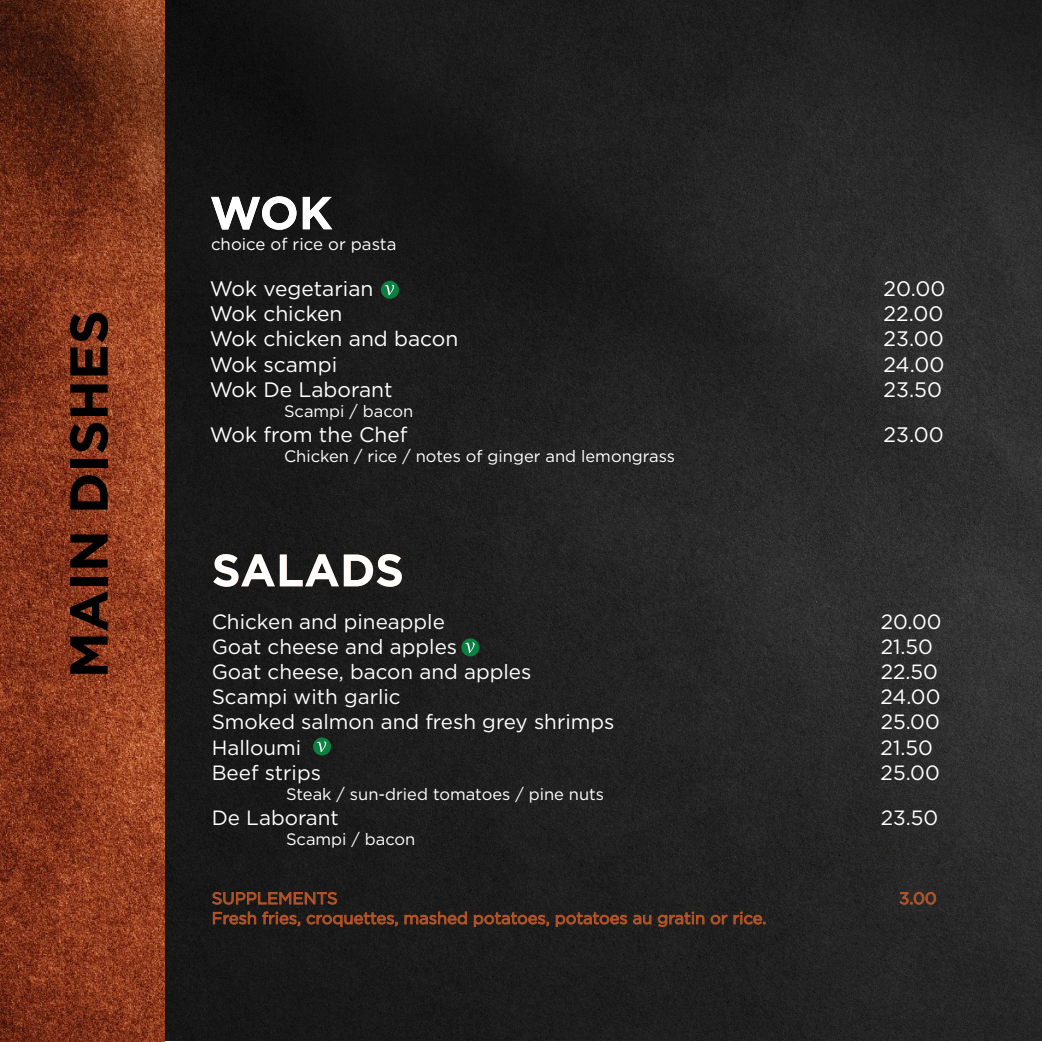
<style>
.page{position:relative;width:1042px;height:1042px;background:#fff}
.page>*{position:absolute;margin:0;border:0;box-sizing:border-box;transform-origin:0 0}
.t1{font:700 53.2px "Gotham";color:#000}
.t2{font:21px "Gotham";color:#fff}
.t3{font:20.65px "Gotham";color:#fff}
.t4{font:16.8px "Gotham";color:#fff}
.t5{font:16.45px "Gotham";color:#fff}
.t6{font:16.45px "Gotham";color:#b45427}
</style>
<div class="page">
<img style="left:164px;top:0;width:878px;height:1040px">
<img style="left:0;top:0;width:164px;height:1042px">
<svg style="left:211px;top:196px;width:85px;height:34px"></svg>
<svg style="left:303px;top:197px;width:29px;height:32px"></svg>
<svg style="left:212px;top:892px;width:125px;height:12px"></svg>
<svg style="left:899px;top:892px;width:37px;height:13px"></svg>
<svg style="left:213px;top:911px;width:43px;height:13px"></svg>
<svg style="left:262px;top:911px;width:38px;height:15px"></svg>
<svg style="left:307px;top:912px;width:91px;height:15px"></svg>
<svg style="left:404px;top:911px;width:63px;height:13px"></svg>
<svg style="left:474px;top:912px;width:75px;height:15px"></svg>
<svg style="left:556px;top:912px;width:71px;height:15px"></svg>
<svg style="left:633px;top:915px;width:18px;height:9px"></svg>
<svg style="left:658px;top:912px;width:46px;height:15px"></svg>
<svg style="left:711px;top:915px;width:16px;height:9px"></svg>
<svg style="left:733px;top:912px;width:32px;height:12px"></svg>
<svg style="left:213px;top:554px;width:189px;height:33px"></svg>
<div style="left:381px;top:281px;width:18px;height:18px;background:#0b8040;border-radius:50%"></div>
<svg style="left:385px;top:285px;width:9px;height:10px"></svg>
<div style="left:313px;top:737px;width:18px;height:18px;background:#0b8040;border-radius:50%"></div>
<svg style="left:317px;top:741px;width:9px;height:11px"></svg>
<div style="left:461px;top:638px;width:18px;height:18px;background:#0b8040;border-radius:50%"></div>
<svg style="left:465px;top:642px;width:10px;height:11px"></svg>
<h1 class="t1" style="left:54px;top:678px;width:369px;rotate:-90deg">MAIN DISHES</h1>
<p class="t4" style="left:211px;top:233px;width:187px">choice of rice or pasta</p>
<p class="t2" style="left:210px;top:275px;width:165px">Wok vegetarian</p>
<p class="t2" style="left:883px;top:275px;width:63px">20.00</p>
<p class="t2" style="left:210px;top:300px;width:134px">Wok chicken</p>
<p class="t2" style="left:883px;top:300px;width:61px">22.00</p>
<p class="t2" style="left:210px;top:325px;width:250px">Wok chicken and bacon</p>
<p class="t2" style="left:883px;top:325px;width:62px">23.00</p>
<p class="t2" style="left:210px;top:351px;width:129px">Wok scampi</p>
<p class="t2" style="left:883px;top:351px;width:62px">24.00</p>
<p class="t2" style="left:210px;top:376px;width:184px">Wok De Laborant</p>
<p class="t2" style="left:883px;top:376px;width:60px">23.50</p>
<p class="t5" style="left:284px;top:400px;width:131px">Scampi / bacon</p>
<p class="t2" style="left:210px;top:421px;width:199px">Wok from the Chef</p>
<p class="t2" style="left:883px;top:421px;width:62px">23.00</p>
<p class="t5" style="left:284px;top:445px;width:392px">Chicken / rice / notes of ginger and lemongrass</p>
<p class="t3" style="left:212px;top:608px;width:235px">Chicken and pineapple</p>
<p class="t3" style="left:880px;top:608px;width:62px">20.00</p>
<p class="t3" style="left:212px;top:633px;width:247px">Goat cheese and apples</p>
<p class="t3" style="left:880px;top:633px;width:54px">21.50</p>
<p class="t3" style="left:212px;top:658px;width:321px">Goat cheese, bacon and apples</p>
<p class="t3" style="left:880px;top:658px;width:59px">22.50</p>
<p class="t3" style="left:212px;top:684px;width:191px">Scampi with garlic</p>
<p class="t3" style="left:880px;top:684px;width:61px">24.00</p>
<p class="t3" style="left:212px;top:709px;width:404px">Smoked salmon and fresh grey shrimps</p>
<p class="t3" style="left:880px;top:709px;width:61px">25.00</p>
<p class="t3" style="left:212px;top:734px;width:91px">Halloumi</p>
<p class="t3" style="left:880px;top:734px;width:54px">21.50</p>
<p class="t3" style="left:212px;top:759px;width:111px">Beef strips</p>
<p class="t3" style="left:880px;top:759px;width:61px">25.00</p>
<p class="t5" style="left:286px;top:783px;width:320px">Steak / sun-dried tomatoes / pine nuts</p>
<p class="t3" style="left:212px;top:804px;width:129px">De Laborant</p>
<p class="t3" style="left:880px;top:804px;width:59px">23.50</p>
<p class="t5" style="left:286px;top:828px;width:131px">Scampi / bacon</p>
<p class="t6" style="left:212px;top:888px;width:127px">SUPPLEMENTS</p>
<p class="t6" style="left:899px;top:888px;width:39px">3.00</p>
<p class="t6" style="left:212px;top:907px;width:556px">Fresh fries, croquettes, mashed potatoes, potatoes au gratin or rice.</p>
</div>
